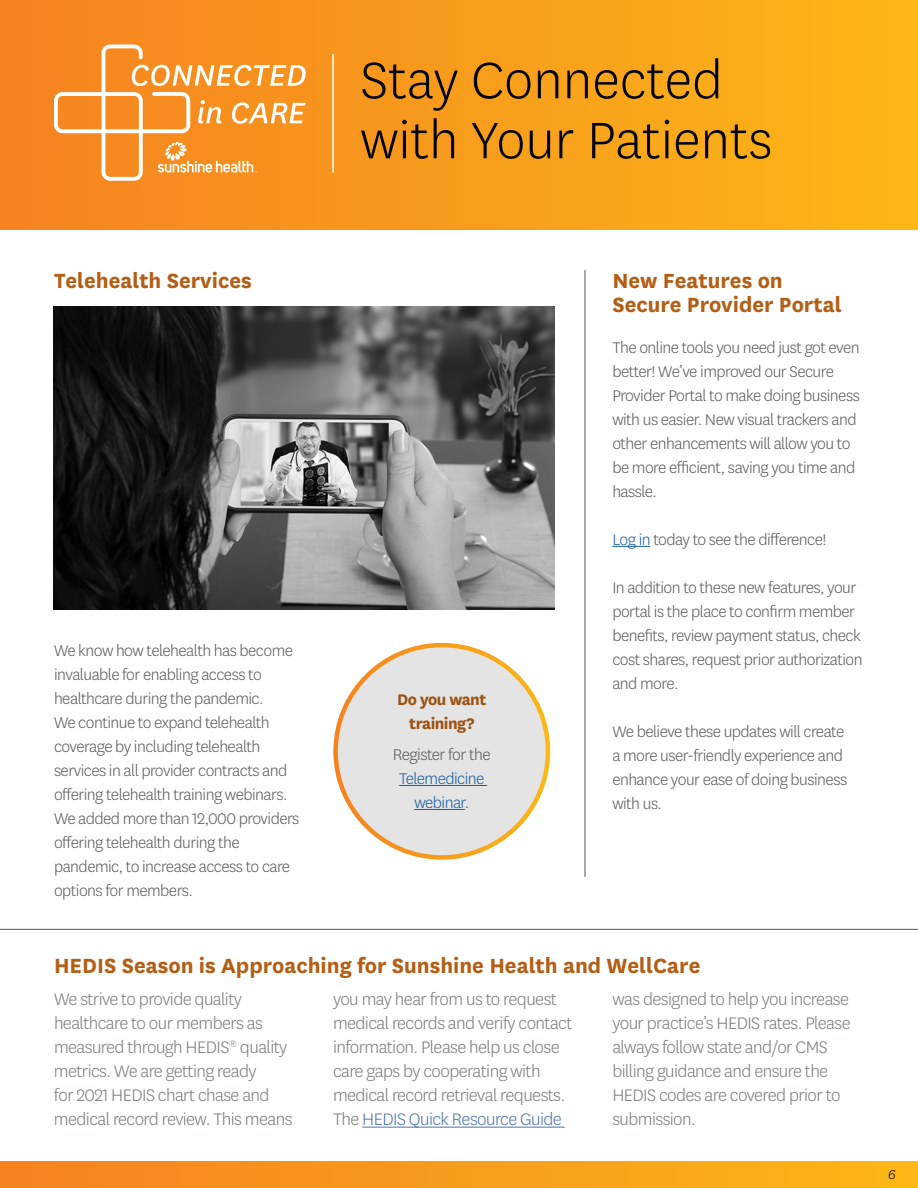
<style>
.page{position:relative;width:918px;height:1188px;background:#fff}
.page>*{position:absolute;margin:0;border:0;box-sizing:border-box;transform-origin:0 0}
.t1{font:300 60px/60px "Centene Sans";color:#000}
.t2{font:700 24px/24px "Centene Sans";color:#b45e15}
.t3{font:300 19.5px/24px "Centene Sans";letter-spacing:-.03em;color:#787a7d}
.t4{font:300 18px/24px "Centene Sans";letter-spacing:-.03em;color:#57585a}
.t5{font:300 18px/24px "Centene Sans";letter-spacing:-.03em;color:#175d9e;text-align:center}
.t6{font:700 18px/24px "Centene Sans";letter-spacing:-.03em;color:#9c5110;text-align:center}
.t7{font:italic 300 15px "Centene Sans";color:#000}
.s1{color:#57585a}
.s2{color:#175d9e}
.s3{color:#4d72ac}
</style>
<div class="page">
<div style="left:0;top:1161px;width:918px;height:27px;background:linear-gradient(to right,#f48221,#fbb617)"></div>
<div style="left:0;top:0;width:918px;height:230px;background:linear-gradient(to right,#f48221,#fbb617)"></div>
<hr style="left:332px;top:54px;width:2px;height:119px;background:#fff">
<svg style="left:54px;top:44px;width:252px;height:137px;background:#f79c3e"></svg>
<div style="left:336px;top:645px;width:212px;height:212px;background:#e4e4e4;border-radius:50%"></div>
<img style="left:54px;top:307px;width:501px;height:302px">
<hr style="left:399px;top:785px;width:88px;height:1px;background:#175d9e">
<hr style="left:414px;top:809px;width:51px;height:1px;background:#175d9e">
<hr style="left:612px;top:546px;width:38px;height:1px;background:#175d9e">
<hr style="left:362px;top:1127px;width:203px;height:1px;background:#4d72ac">
<hr style="left:0;top:929px;width:918px;height:1px;background:#57585a">
<hr style="left:585px;top:270px;width:1px;height:607px;background:#57585a">
<h2 class="t1" style="left:360px;top:48px;width:413px">Stay Connected with Your Patients</h2>
<h3 class="t2" style="left:54px;top:267px;width:199px">Telehealth Services</h3>
<p class="t4" style="left:54px;top:638px;width:247px">We know how telehealth has become invaluable for enabling access to healthcare during the pandemic.<br>We continue to expand telehealth coverage by including telehealth services in all provider contracts and offering telehealth training webinars.<br>We added more than 12,000 providers offering telehealth during the pandemic, to increase access to care options for members.</p>
<h4 class="t6" style="left:397px;top:686px;width:91px">Do you want training?</h4>
<p class="t5" style="left:393px;top:742px;width:99px"><span class="s1">Register for the<br></span>Telemedicine webinar<span class="s1">.</span></p>
<h3 class="t2" style="left:612px;top:267px;width:231px">New Features on<br>Secure Provider Portal</h3>
<p class="t4" style="left:612px;top:335px;width:249px">The online tools you need just got even better! We’ve improved our Secure Provider Portal to make doing business with us easier. New visual trackers and other enhancements will allow you to be more efficient, saving you time and hassle.</p>
<p class="t4" style="left:612px;top:527px;width:216px"><span class="s2">Log in</span> today to see the difference!</p>
<p class="t4" style="left:612px;top:575px;width:252px">In addition to these new features, your portal is the place to confirm member benefits, review payment status, check cost shares, request prior authorization and more.</p>
<p class="t4" style="left:612px;top:718px;width:236px">We believe these updates will create a more user-friendly experience and enhance your ease of doing business with us.</p>
<h3 class="t2" style="left:54px;top:951px;width:648px">HEDIS Season is Approaching for Sunshine Health and WellCare</h3>
<p class="t3" style="left:54px;top:987px;width:240px">We strive to provide quality healthcare to our members as measured through HEDIS<sup>®</sup> quality metrics. We are getting ready<br>for 2021 HEDIS chart chase and medical record review. This means</p>
<p class="t3" style="left:333px;top:987px;width:241px">you may hear from us to request medical records and verify contact information. Please help us close care gaps by cooperating with medical record retrieval requests.<br>The <span class="s3">HEDIS Quick Resource Guide</span></p>
<p class="t3" style="left:612px;top:987px;width:240px">was designed to help you increase your practice’s HEDIS rates. Please always follow state and/or CMS billing guidance and ensure the<br>HEDIS codes are covered prior to submission.</p>
<p class="t7" style="left:888px;top:1165px;width:9px">6</p>
</div>
